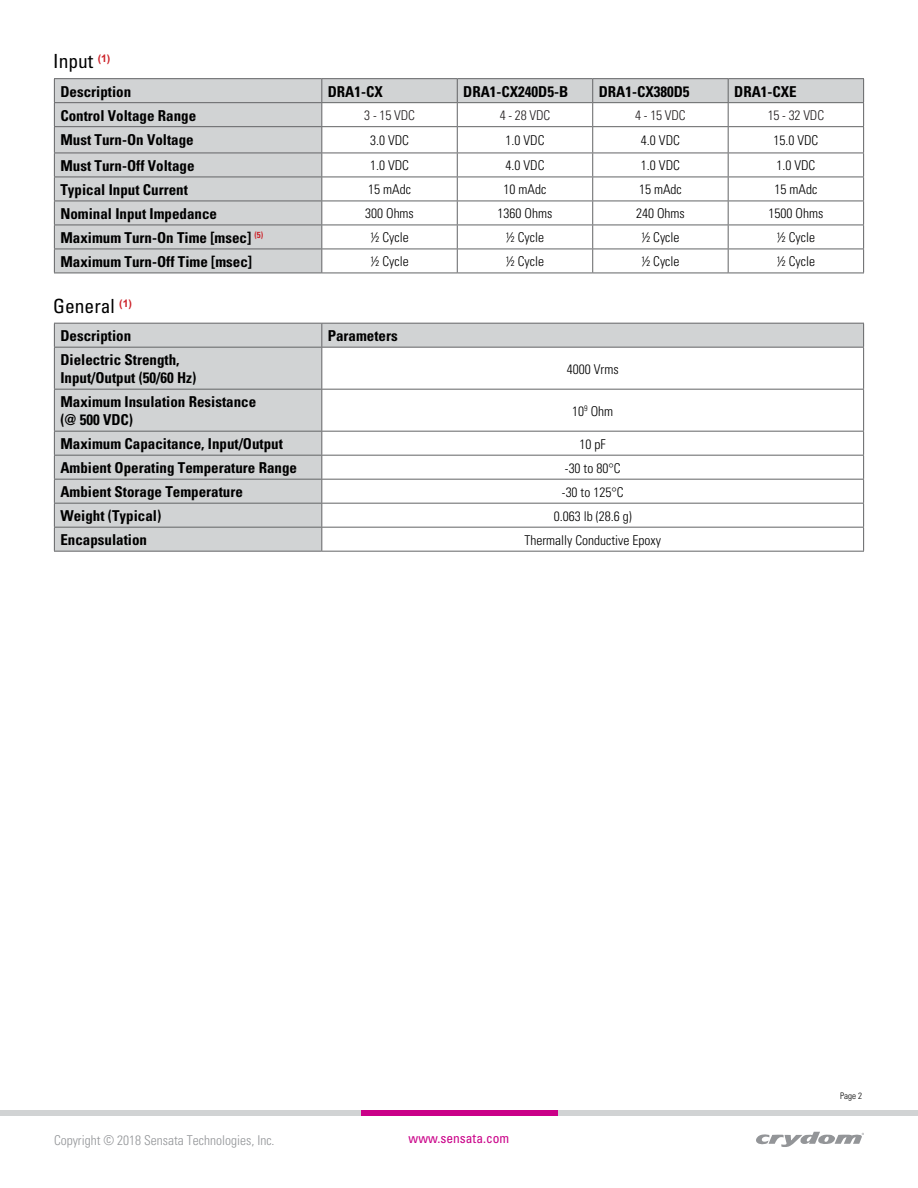
<style>
.page{position:relative;width:918px;height:1188px;background:#fff}
.page>*{position:absolute;margin:0;border:0;box-sizing:border-box;transform-origin:0 0}
.t1{font:condensed 19.5px "Univers LT Std";color:#000}
.t2{font:700 condensed 15px/18px "Univers";color:#000}
.t3{font:300 condensed 13.5px "Univers";color:#000}
.t4{font:300 condensed 13.5px "Univers";color:#939598}
.t5{font:300 condensed 13.5px "Univers";letter-spacing:-.01em;color:#231f20}
.t6{font:condensed 13.5px "Univers LT Std";color:#ca0088}
.t7{font:300 condensed 9px "Univers";color:#000}
</style>
<div class="page">
<div style="left:0;top:1110px;width:918px;height:6px;background:#d1d3d4"></div>
<div style="left:361px;top:1110px;width:197px;height:6px;background:#ca0088"></div>
<svg style="left:55px;top:79px;width:808px;height:194px"></svg>
<hr style="left:54px;top:78px;width:268px;height:1px;background:#636466">
<hr style="left:322px;top:78px;width:135px;height:1px;background:#636466">
<hr style="left:457px;top:78px;width:136px;height:1px;background:#636466">
<hr style="left:593px;top:78px;width:135px;height:1px;background:#636466">
<hr style="left:728px;top:78px;width:136px;height:1px;background:#636466">
<hr style="left:54px;top:102px;width:268px;height:1px;background:#636466">
<hr style="left:322px;top:102px;width:135px;height:1px;background:#636466">
<hr style="left:457px;top:102px;width:136px;height:1px;background:#636466">
<hr style="left:593px;top:102px;width:135px;height:1px;background:#636466">
<hr style="left:728px;top:102px;width:136px;height:1px;background:#636466">
<hr style="left:54px;top:126px;width:268px;height:1px;background:#636466">
<hr style="left:322px;top:126px;width:135px;height:1px;background:#636466">
<hr style="left:457px;top:126px;width:136px;height:1px;background:#636466">
<hr style="left:593px;top:126px;width:135px;height:1px;background:#636466">
<hr style="left:728px;top:126px;width:136px;height:1px;background:#636466">
<hr style="left:54px;top:153px;width:268px;height:1px;background:#636466">
<hr style="left:322px;top:153px;width:135px;height:1px;background:#636466">
<hr style="left:457px;top:153px;width:136px;height:1px;background:#636466">
<hr style="left:593px;top:153px;width:135px;height:1px;background:#636466">
<hr style="left:728px;top:153px;width:136px;height:1px;background:#636466">
<hr style="left:54px;top:177px;width:268px;height:1px;background:#636466">
<hr style="left:322px;top:177px;width:135px;height:1px;background:#636466">
<hr style="left:457px;top:177px;width:136px;height:1px;background:#636466">
<hr style="left:593px;top:177px;width:135px;height:1px;background:#636466">
<hr style="left:728px;top:177px;width:136px;height:1px;background:#636466">
<hr style="left:54px;top:201px;width:268px;height:1px;background:#636466">
<hr style="left:322px;top:201px;width:135px;height:1px;background:#636466">
<hr style="left:457px;top:201px;width:136px;height:1px;background:#636466">
<hr style="left:593px;top:201px;width:135px;height:1px;background:#636466">
<hr style="left:728px;top:201px;width:136px;height:1px;background:#636466">
<hr style="left:54px;top:225px;width:268px;height:1px;background:#636466">
<hr style="left:322px;top:225px;width:135px;height:1px;background:#636466">
<hr style="left:457px;top:225px;width:136px;height:1px;background:#636466">
<hr style="left:593px;top:225px;width:135px;height:1px;background:#636466">
<hr style="left:728px;top:225px;width:136px;height:1px;background:#636466">
<hr style="left:54px;top:249px;width:268px;height:1px;background:#636466">
<svg style="left:54px;top:79px;width:1px;height:194px"></svg>
<hr style="left:322px;top:249px;width:135px;height:1px;background:#636466">
<svg style="left:321px;top:79px;width:1px;height:194px"></svg>
<hr style="left:457px;top:249px;width:136px;height:1px;background:#636466">
<svg style="left:457px;top:79px;width:1px;height:194px"></svg>
<hr style="left:593px;top:249px;width:135px;height:1px;background:#636466">
<svg style="left:592px;top:79px;width:1px;height:194px"></svg>
<hr style="left:728px;top:249px;width:136px;height:1px;background:#636466">
<svg style="left:728px;top:79px;width:1px;height:194px"></svg>
<svg style="left:863px;top:79px;width:1px;height:194px"></svg>
<hr style="left:54px;top:273px;width:268px;height:1px;background:#636466">
<hr style="left:322px;top:273px;width:135px;height:1px;background:#636466">
<hr style="left:457px;top:273px;width:136px;height:1px;background:#636466">
<hr style="left:593px;top:273px;width:135px;height:1px;background:#636466">
<hr style="left:728px;top:273px;width:136px;height:1px;background:#636466">
<svg style="left:55px;top:324px;width:808px;height:227px"></svg>
<hr style="left:54px;top:323px;width:268px;height:1px;background:#636466">
<svg style="left:54px;top:324px;width:1px;height:23px"></svg>
<hr style="left:322px;top:323px;width:542px;height:1px;background:#636466">
<svg style="left:321px;top:324px;width:1px;height:23px"></svg>
<svg style="left:863px;top:324px;width:1px;height:23px"></svg>
<hr style="left:54px;top:347px;width:268px;height:1px;background:#636466">
<hr style="left:54px;top:348px;width:1px;height:41px;background:#636466">
<hr style="left:322px;top:347px;width:542px;height:1px;background:#636466">
<hr style="left:321px;top:348px;width:1px;height:41px;background:#636466">
<hr style="left:863px;top:348px;width:1px;height:41px;background:#636466">
<hr style="left:54px;top:389px;width:268px;height:1px;background:#636466">
<hr style="left:54px;top:390px;width:1px;height:41px;background:#636466">
<hr style="left:322px;top:389px;width:542px;height:1px;background:#636466">
<hr style="left:321px;top:390px;width:1px;height:41px;background:#636466">
<hr style="left:863px;top:390px;width:1px;height:41px;background:#636466">
<hr style="left:54px;top:431px;width:268px;height:1px;background:#636466">
<hr style="left:322px;top:431px;width:542px;height:1px;background:#636466">
<hr style="left:54px;top:455px;width:268px;height:1px;background:#636466">
<hr style="left:322px;top:455px;width:542px;height:1px;background:#636466">
<hr style="left:54px;top:479px;width:268px;height:1px;background:#636466">
<hr style="left:322px;top:479px;width:542px;height:1px;background:#636466">
<hr style="left:54px;top:503px;width:268px;height:1px;background:#636466">
<hr style="left:322px;top:503px;width:542px;height:1px;background:#636466">
<hr style="left:54px;top:527px;width:268px;height:1px;background:#636466">
<svg style="left:54px;top:432px;width:1px;height:119px"></svg>
<hr style="left:322px;top:527px;width:542px;height:1px;background:#636466">
<svg style="left:321px;top:432px;width:1px;height:119px"></svg>
<svg style="left:863px;top:432px;width:1px;height:119px"></svg>
<hr style="left:54px;top:551px;width:268px;height:1px;background:#636466">
<hr style="left:322px;top:551px;width:542px;height:1px;background:#636466">
<svg style="left:756px;top:1132px;width:108px;height:15px"></svg>
<p class="t1" style="left:53px;top:49px;width:59px">Input <sup>(1)</sup></p>
<p class="t2" style="left:60px;top:82px;width:72px">Description</p>
<p class="t2" style="left:328px;top:82px;width:57px">DRA1-CX</p>
<p class="t2" style="left:463px;top:82px;width:106px">DRA1-CX240D5-B</p>
<p class="t2" style="left:599px;top:82px;width:92px">DRA1-CX380D5</p>
<p class="t2" style="left:734px;top:82px;width:64px">DRA1-CXE</p>
<p class="t2" style="left:60px;top:106px;width:137px">Control Voltage Range</p>
<p class="t5" style="left:364px;top:107px;width:52px">3 - 15 VDC</p>
<p class="t5" style="left:500px;top:107px;width:52px">4 - 28 VDC</p>
<p class="t5" style="left:635px;top:107px;width:52px">4 - 15 VDC</p>
<p class="t5" style="left:768px;top:107px;width:58px">15 - 32 VDC</p>
<p class="t2" style="left:60px;top:130px;width:135px">Must Turn-On Voltage</p>
<p class="t3" style="left:370px;top:132px;width:40px">3.0 VDC</p>
<p class="t3" style="left:506px;top:132px;width:40px">1.0 VDC</p>
<p class="t3" style="left:641px;top:132px;width:40px">4.0 VDC</p>
<p class="t3" style="left:773px;top:132px;width:46px">15.0 VDC</p>
<p class="t2" style="left:60px;top:157px;width:136px">Must Turn-Off Voltage</p>
<p class="t3" style="left:370px;top:157px;width:40px">1.0 VDC</p>
<p class="t3" style="left:506px;top:157px;width:40px">4.0 VDC</p>
<p class="t3" style="left:641px;top:157px;width:40px">1.0 VDC</p>
<p class="t3" style="left:776px;top:157px;width:40px">1.0 VDC</p>
<p class="t2" style="left:60px;top:181px;width:129px">Typical Input Current</p>
<p class="t3" style="left:368px;top:181px;width:44px">15 mAdc</p>
<p class="t3" style="left:504px;top:181px;width:44px">10 mAdc</p>
<p class="t3" style="left:639px;top:181px;width:44px">15 mAdc</p>
<p class="t3" style="left:775px;top:181px;width:44px">15 mAdc</p>
<p class="t2" style="left:60px;top:205px;width:158px">Nominal Input Impedance</p>
<p class="t3" style="left:365px;top:205px;width:50px">300 Ohms</p>
<p class="t3" style="left:498px;top:205px;width:56px">1360 Ohms</p>
<p class="t3" style="left:636px;top:205px;width:50px">240 Ohms</p>
<p class="t3" style="left:769px;top:205px;width:56px">1500 Ohms</p>
<p class="t2" style="left:60px;top:229px;width:204px">Maximum Turn-On Time [msec] <sup>(5)</sup></p>
<p class="t3" style="left:370px;top:229px;width:40px">½ Cycle</p>
<p class="t3" style="left:506px;top:229px;width:40px">½ Cycle</p>
<p class="t3" style="left:641px;top:229px;width:40px">½ Cycle</p>
<p class="t3" style="left:777px;top:229px;width:40px">½ Cycle</p>
<p class="t2" style="left:60px;top:253px;width:193px">Maximum Turn-Off Time [msec]</p>
<p class="t3" style="left:370px;top:253px;width:40px">½ Cycle</p>
<p class="t3" style="left:506px;top:253px;width:40px">½ Cycle</p>
<p class="t3" style="left:641px;top:253px;width:40px">½ Cycle</p>
<p class="t3" style="left:777px;top:253px;width:40px">½ Cycle</p>
<p class="t1" style="left:53px;top:293px;width:80px">General <sup>(1)</sup></p>
<p class="t2" style="left:60px;top:327px;width:72px">Description</p>
<p class="t2" style="left:328px;top:327px;width:71px">Parameters</p>
<p class="t2" style="left:60px;top:351px;width:137px">Dielectric Strength,<br>Input/Output (50/60 Hz)</p>
<p class="t3" style="left:567px;top:361px;width:53px">4000 Vrms</p>
<p class="t2" style="left:60px;top:393px;width:197px">Maximum Insulation Resistance (@ 500 VDC)</p>
<p class="t3" style="left:572px;top:403px;width:42px">10<sup>9</sup> Ohm</p>
<p class="t2" style="left:60px;top:435px;width:224px">Maximum Capacitance, Input/Output</p>
<p class="t3" style="left:580px;top:436px;width:28px">10 pF</p>
<p class="t2" style="left:60px;top:459px;width:238px">Ambient Operating Temperature Range</p>
<p class="t3" style="left:565px;top:460px;width:57px">-30 to 80°C</p>
<p class="t2" style="left:60px;top:483px;width:184px">Ambient Storage Temperature</p>
<p class="t3" style="left:562px;top:484px;width:63px">-30 to 125°C</p>
<p class="t2" style="left:60px;top:507px;width:102px">Weight (Typical)</p>
<p class="t3" style="left:554px;top:508px;width:79px">0.063 lb (28.6 g)</p>
<p class="t2" style="left:60px;top:531px;width:88px">Encapsulation</p>
<p class="t3" style="left:525px;top:532px;width:138px">Thermally Conductive Epoxy</p>
<p class="t4" style="left:54px;top:1132px;width:222px">Copyright © 2018 Sensata Technologies, Inc.</p>
<p class="t6" style="left:409px;top:1130px;width:102px">www.sensata.com</p>
<p class="t7" style="left:840px;top:1090px;width:23px">Page 2</p>
</div>
